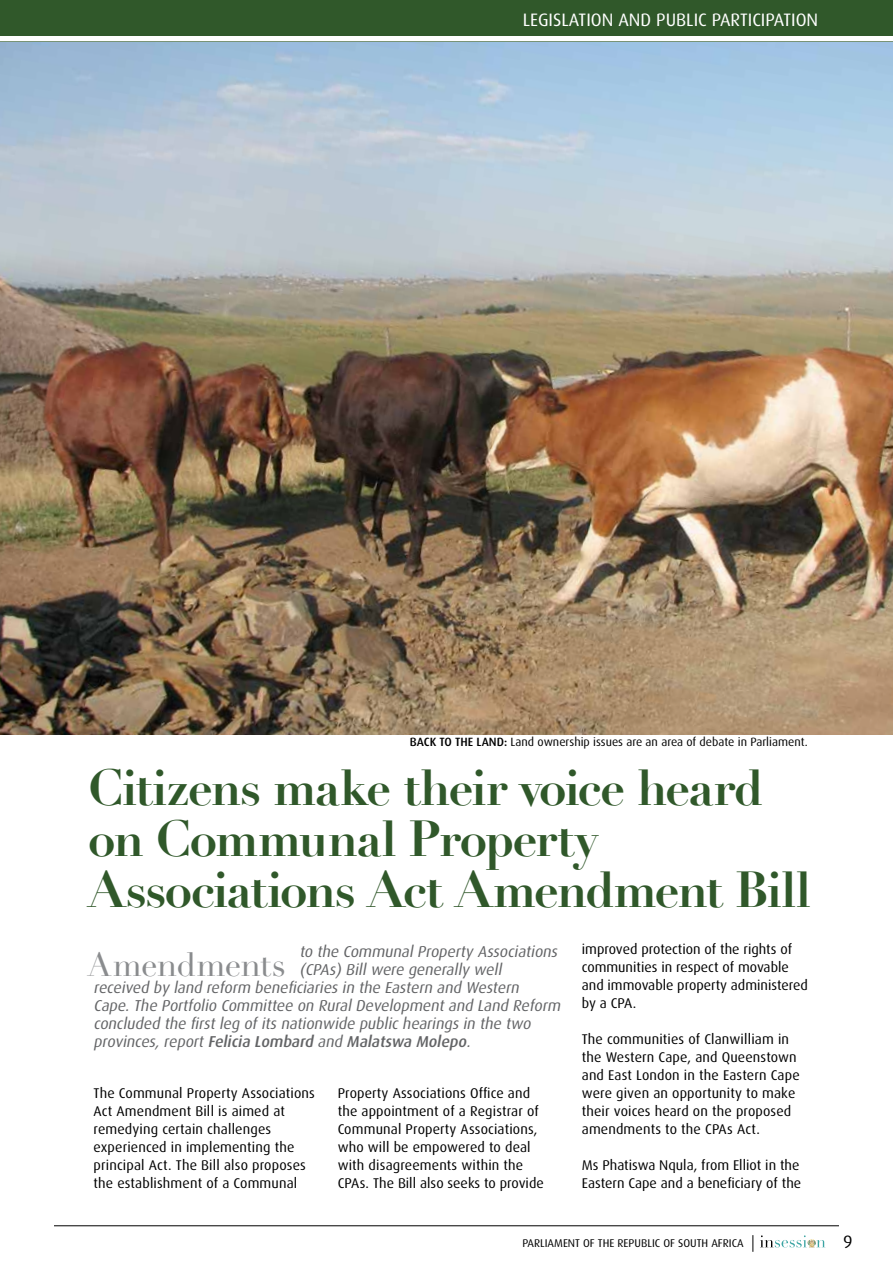
<style>
.page{position:relative;width:893px;height:1263px;background:#fff}
.page>*{position:absolute;margin:0;border:0;box-sizing:border-box;transform-origin:0 0}
.t1{font:700 49.5px/51px "Didot LH";letter-spacing:-.035em;color:#30582a}
.t2{font:33px "Didot LH";letter-spacing:-.015em;color:#8a8c8e}
.t3{font:18px "Dax";color:#fff}
.t4{font:18px "Dax";color:#000}
.t5{font:italic 15.75px "Dax";color:#636466}
.t6{font:italic 500 15.75px "Dax";color:#636466}
.t7{font:14.1px/18px "Dax";letter-spacing:.01em;color:#000}
.t8{font:12px "Dax";color:#000}
.t9{font:11.25px "Dax";color:#000}
.s1{font-weight:500}
.s2{font-weight:400}
</style>
<div class="page">
<svg style="left:752px;top:1235px;width:1px;height:17px"></svg>
<svg style="left:760px;top:1235px;width:65px;height:13px"></svg>
<hr style="left:54px;top:1225px;width:785px;height:1px;background:#000">
<div style="left:0;top:0;width:893px;height:36px;background:#30582a"></div>
<hr style="left:0;top:41px;width:893px;height:2px;background:#30582a">
<img style="left:0;top:43px;width:893px;height:692px">
<p class="t3" style="left:523px;top:10px;width:9px">legislation</p>
<p class="t3" style="left:618px;top:10px;width:66px">and public</p>
<p class="t3" style="left:712px;top:10px;width:9px">participation</p>
<p class="t8" style="left:410px;top:736px;width:400px"><span class="s1">BACK TO THE LAND:</span> Land ownership issues are an area of debate in Parliament.</p>
<h1 class="t1" style="left:88px;top:763px;width:724px">Citizens make their voice heard on Communal Property<br>Associations Act Amendment Bill</h1>
<p class="t5" style="left:299px;top:943px;width:263px">to the Communal Property Associations</p>
<p class="t5" style="left:299px;top:961px;width:207px">(CPAs) Bill were generally well</p>
<p class="t5" style="left:94px;top:979px;width:430px">received by land reform beneficiaries in the Eastern and Western</p>
<p class="t5" style="left:94px;top:997px;width:471px">Cape. The Portfolio Committee on Rural Development and Land Reform</p>
<p class="t5" style="left:94px;top:1015px;width:442px">concluded the first leg of its nationwide public hearings in the two</p>
<p class="t6" style="left:94px;top:1033px;width:381px"><span class="s2">provinces, report</span> Felicia Lombard <span class="s2">and</span> Malatswa Molepo<span class="s2">.</span></p>
<h2 class="t2" style="left:87px;top:944px;width:200px">Amendments</h2>
<p class="t7" style="left:94px;top:1084px;width:223px">The Communal Property Associations Act Amendment Bill is aimed at remedying certain challenges experienced in implementing the principal Act. The Bill also proposes the establishment of a Communal</p>
<p class="t7" style="left:338px;top:1084px;width:208px">Property Associations Office and the appointment of a Registrar of<br>Communal Property Associations, who will be empowered to deal with disagreements within the<br>CPAs. The Bill also seeks to provide</p>
<p class="t7" style="left:582px;top:940px;width:228px">improved protection of the rights of communities in respect of movable and immovable property administered by a CPA.</p>
<p class="t7" style="left:582px;top:1030px;width:219px">The communities of Clanwilliam in the Western Cape, and Queenstown and East London in the Eastern Cape were given an opportunity to make their voices heard on the proposed amendments to the CPAs Act.</p>
<p class="t7" style="left:582px;top:1156px;width:221px">Ms Phatiswa Nqula, from Elliot in the<br>Eastern Cape and a beneficiary of the</p>
<p class="t9" style="left:522px;top:1237px;width:223px">PARLIAMENT OF THE REPUBLIC OF SOUTH AFRICA</p>
<p class="t4" style="left:843px;top:1232px;width:11px">9</p>
</div>
